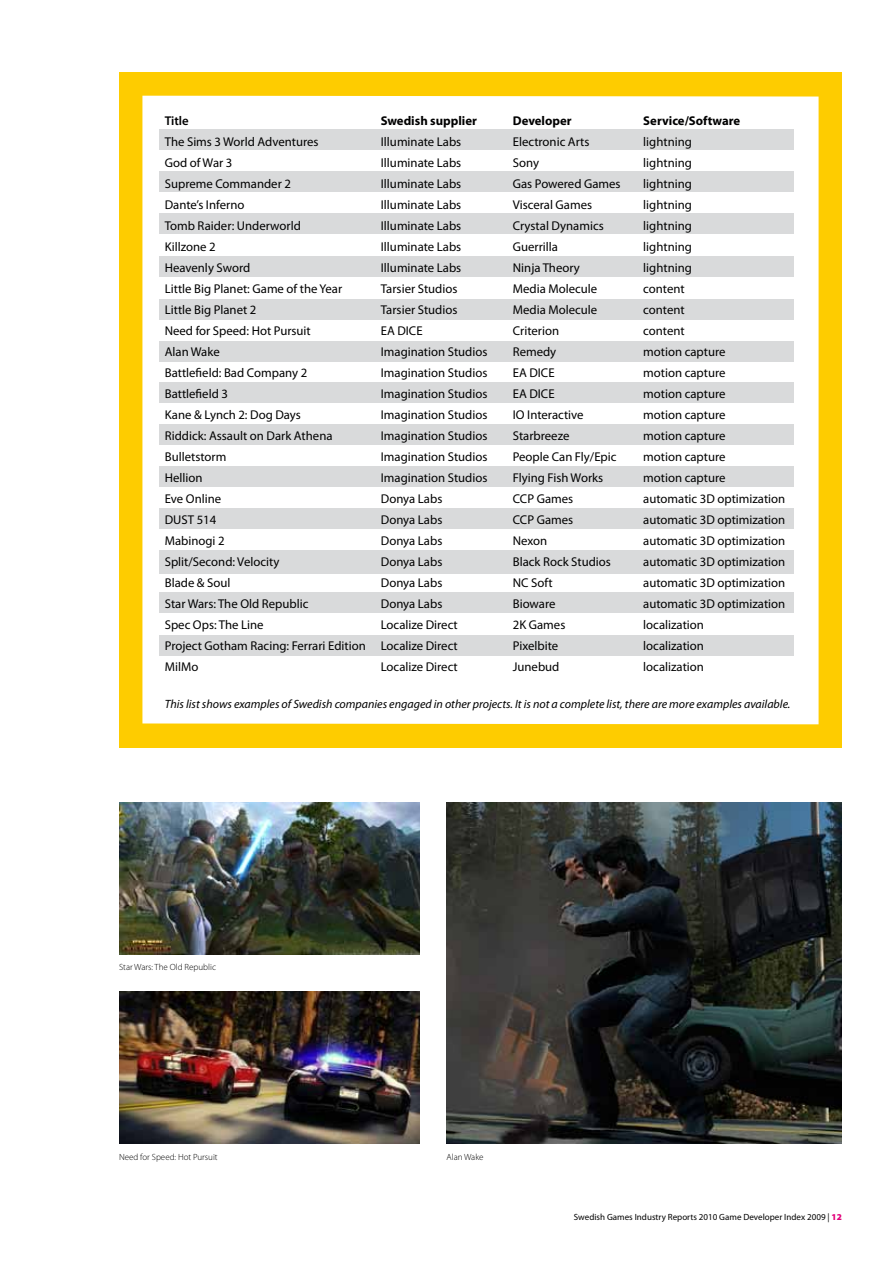
<style>
.page{position:relative;width:893px;height:1263px;background:#fff}
.page>*{position:absolute;margin:0;border:0;box-sizing:border-box;transform-origin:0 0}
.t1{font:12.75px "Myriad Pro";color:#000}
.t2{font:700 12.75px "Myriad Pro";color:#000}
.t3{font:600 12.75px "Myriad Pro";color:#000}
.t4{font:italic 12px "Myriad Pro";color:#000}
.t5{font:9px "Myriad Pro";color:#000}
.t6{font:300 9px "Myriad Pro";color:#000}
.s1{font-weight:900;color:#e2007a}
</style>
<div class="page">
<div style="left:119px;top:72px;width:723px;height:675px;background:#fecc00"></div>
<div style="left:142px;top:96px;width:677px;height:628px;background:#fff"></div>
<div style="left:159px;top:129px;width:635px;height:21px;background:#d9dadb"></div>
<div style="left:159px;top:171px;width:635px;height:21px;background:#d9dadb"></div>
<div style="left:159px;top:213px;width:635px;height:21px;background:#d9dadb"></div>
<div style="left:159px;top:256px;width:635px;height:21px;background:#d9dadb"></div>
<div style="left:159px;top:299px;width:635px;height:21px;background:#d9dadb"></div>
<div style="left:159px;top:341px;width:635px;height:21px;background:#d9dadb"></div>
<div style="left:159px;top:382px;width:635px;height:21px;background:#d9dadb"></div>
<div style="left:159px;top:424px;width:635px;height:21px;background:#d9dadb"></div>
<div style="left:159px;top:467px;width:635px;height:20px;background:#d9dadb"></div>
<div style="left:159px;top:508px;width:635px;height:21px;background:#d9dadb"></div>
<div style="left:159px;top:553px;width:635px;height:21px;background:#d9dadb"></div>
<div style="left:159px;top:550px;width:635px;height:21px;background:#d9dadb"></div>
<div style="left:159px;top:592px;width:635px;height:21px;background:#d9dadb"></div>
<div style="left:159px;top:635px;width:635px;height:20px;background:#d9dadb"></div>
<img style="left:119px;top:992px;width:301px;height:152px">
<img style="left:119px;top:803px;width:301px;height:152px">
<img style="left:446px;top:803px;width:396px;height:341px">
<p class="t3" style="left:165px;top:112px;width:26px">Title</p>
<p class="t2" style="left:381px;top:112px;width:98px">Swedish supplier</p>
<p class="t2" style="left:513px;top:112px;width:60px">Developer</p>
<p class="t2" style="left:643px;top:112px;width:99px">Service/Software</p>
<p class="t1" style="left:165px;top:134px;width:155px">The Sims 3 World Adventures</p>
<p class="t1" style="left:381px;top:134px;width:82px">Illuminate Labs</p>
<p class="t1" style="left:513px;top:134px;width:78px">Electronic Arts</p>
<p class="t1" style="left:643px;top:134px;width:50px">lightning</p>
<p class="t1" style="left:165px;top:155px;width:69px">God of War 3</p>
<p class="t1" style="left:381px;top:155px;width:82px">Illuminate Labs</p>
<p class="t1" style="left:513px;top:155px;width:28px">Sony</p>
<p class="t1" style="left:643px;top:155px;width:50px">lightning</p>
<p class="t1" style="left:165px;top:176px;width:128px">Supreme Commander 2</p>
<p class="t1" style="left:381px;top:176px;width:82px">Illuminate Labs</p>
<p class="t1" style="left:513px;top:176px;width:109px">Gas Powered Games</p>
<p class="t1" style="left:643px;top:176px;width:50px">lightning</p>
<p class="t1" style="left:165px;top:197px;width:81px">Dante’s Inferno</p>
<p class="t1" style="left:381px;top:197px;width:82px">Illuminate Labs</p>
<p class="t1" style="left:513px;top:197px;width:81px">Visceral Games</p>
<p class="t1" style="left:643px;top:197px;width:50px">lightning</p>
<p class="t1" style="left:165px;top:218px;width:138px">Tomb Raider: Underworld</p>
<p class="t1" style="left:381px;top:218px;width:82px">Illuminate Labs</p>
<p class="t1" style="left:513px;top:218px;width:93px">Crystal Dynamics</p>
<p class="t1" style="left:643px;top:218px;width:50px">lightning</p>
<p class="t1" style="left:165px;top:239px;width:52px">Killzone 2</p>
<p class="t1" style="left:381px;top:239px;width:82px">Illuminate Labs</p>
<p class="t1" style="left:513px;top:239px;width:47px">Guerrilla</p>
<p class="t1" style="left:643px;top:239px;width:50px">lightning</p>
<p class="t1" style="left:165px;top:260px;width:87px">Heavenly Sword</p>
<p class="t1" style="left:381px;top:260px;width:82px">Illuminate Labs</p>
<p class="t1" style="left:513px;top:260px;width:69px">Ninja Theory</p>
<p class="t1" style="left:643px;top:260px;width:50px">lightning</p>
<p class="t1" style="left:165px;top:281px;width:179px">Little Big Planet: Game of the Year</p>
<p class="t1" style="left:381px;top:281px;width:78px">Tarsier Studios</p>
<p class="t1" style="left:513px;top:281px;width:86px">Media Molecule</p>
<p class="t1" style="left:643px;top:281px;width:43px">content</p>
<p class="t1" style="left:165px;top:302px;width:93px">Little Big Planet 2</p>
<p class="t1" style="left:381px;top:302px;width:78px">Tarsier Studios</p>
<p class="t1" style="left:513px;top:302px;width:86px">Media Molecule</p>
<p class="t1" style="left:643px;top:302px;width:43px">content</p>
<p class="t1" style="left:165px;top:323px;width:148px">Need for Speed: Hot Pursuit</p>
<p class="t1" style="left:381px;top:323px;width:43px">EA DICE</p>
<p class="t1" style="left:513px;top:323px;width:48px">Criterion</p>
<p class="t1" style="left:643px;top:323px;width:43px">content</p>
<p class="t1" style="left:165px;top:344px;width:56px">Alan Wake</p>
<p class="t1" style="left:381px;top:344px;width:108px">Imagination Studios</p>
<p class="t1" style="left:513px;top:344px;width:45px">Remedy</p>
<p class="t1" style="left:643px;top:344px;width:84px">motion capture</p>
<p class="t1" style="left:165px;top:365px;width:144px">Battlefield: Bad Company 2</p>
<p class="t1" style="left:381px;top:365px;width:108px">Imagination Studios</p>
<p class="t1" style="left:513px;top:365px;width:43px">EA DICE</p>
<p class="t1" style="left:643px;top:365px;width:84px">motion capture</p>
<p class="t1" style="left:165px;top:386px;width:65px">Battlefield 3</p>
<p class="t1" style="left:381px;top:386px;width:108px">Imagination Studios</p>
<p class="t1" style="left:513px;top:386px;width:43px">EA DICE</p>
<p class="t1" style="left:643px;top:386px;width:84px">motion capture</p>
<p class="t1" style="left:165px;top:407px;width:138px">Kane &amp; Lynch 2: Dog Days</p>
<p class="t1" style="left:381px;top:407px;width:108px">Imagination Studios</p>
<p class="t1" style="left:513px;top:407px;width:72px">IO Interactive</p>
<p class="t1" style="left:643px;top:407px;width:84px">motion capture</p>
<p class="t1" style="left:165px;top:428px;width:169px">Riddick: Assault on Dark Athena</p>
<p class="t1" style="left:381px;top:428px;width:108px">Imagination Studios</p>
<p class="t1" style="left:513px;top:428px;width:58px">Starbreeze</p>
<p class="t1" style="left:643px;top:428px;width:84px">motion capture</p>
<p class="t1" style="left:165px;top:449px;width:63px">Bulletstorm</p>
<p class="t1" style="left:381px;top:449px;width:108px">Imagination Studios</p>
<p class="t1" style="left:513px;top:449px;width:105px">People Can Fly/Epic</p>
<p class="t1" style="left:643px;top:449px;width:84px">motion capture</p>
<p class="t1" style="left:165px;top:470px;width:39px">Hellion</p>
<p class="t1" style="left:381px;top:470px;width:108px">Imagination Studios</p>
<p class="t1" style="left:513px;top:470px;width:92px">Flying Fish Works</p>
<p class="t1" style="left:643px;top:470px;width:84px">motion capture</p>
<p class="t1" style="left:165px;top:491px;width:58px">Eve Online</p>
<p class="t1" style="left:381px;top:491px;width:63px">Donya Labs</p>
<p class="t1" style="left:513px;top:491px;width:62px">CCP Games</p>
<p class="t1" style="left:643px;top:491px;width:144px">automatic 3D optimization</p>
<p class="t1" style="left:165px;top:512px;width:53px">DUST 514</p>
<p class="t1" style="left:381px;top:512px;width:63px">Donya Labs</p>
<p class="t1" style="left:513px;top:512px;width:62px">CCP Games</p>
<p class="t1" style="left:643px;top:512px;width:144px">automatic 3D optimization</p>
<p class="t1" style="left:165px;top:533px;width:61px">Mabinogi 2</p>
<p class="t1" style="left:381px;top:533px;width:63px">Donya Labs</p>
<p class="t1" style="left:513px;top:533px;width:36px">Nexon</p>
<p class="t1" style="left:643px;top:533px;width:144px">automatic 3D optimization</p>
<p class="t1" style="left:165px;top:554px;width:116px">Split/Second: Velocity</p>
<p class="t1" style="left:381px;top:554px;width:63px">Donya Labs</p>
<p class="t1" style="left:513px;top:554px;width:100px">Black Rock Studios</p>
<p class="t1" style="left:643px;top:554px;width:144px">automatic 3D optimization</p>
<p class="t1" style="left:165px;top:575px;width:67px">Blade &amp; Soul</p>
<p class="t1" style="left:381px;top:575px;width:63px">Donya Labs</p>
<p class="t1" style="left:513px;top:575px;width:41px">NC Soft</p>
<p class="t1" style="left:643px;top:575px;width:144px">automatic 3D optimization</p>
<p class="t1" style="left:165px;top:596px;width:145px">Star Wars: The Old Republic</p>
<p class="t1" style="left:381px;top:596px;width:63px">Donya Labs</p>
<p class="t1" style="left:513px;top:596px;width:44px">Bioware</p>
<p class="t1" style="left:643px;top:596px;width:144px">automatic 3D optimization</p>
<p class="t1" style="left:165px;top:617px;width:100px">Spec Ops: The Line</p>
<p class="t1" style="left:381px;top:617px;width:79px">Localize Direct</p>
<p class="t1" style="left:513px;top:617px;width:54px">2K Games</p>
<p class="t1" style="left:643px;top:617px;width:62px">localization</p>
<p class="t1" style="left:165px;top:638px;width:295px">Project Gotham Racing: Ferrari Edition Localize Direct</p>
<p class="t1" style="left:513px;top:638px;width:47px">Pixelbite</p>
<p class="t1" style="left:643px;top:638px;width:62px">localization</p>
<p class="t1" style="left:165px;top:659px;width:35px">MilMo</p>
<p class="t1" style="left:381px;top:659px;width:79px">Localize Direct</p>
<p class="t1" style="left:513px;top:659px;width:48px">Junebud</p>
<p class="t1" style="left:643px;top:659px;width:62px">localization</p>
<p class="t4" style="left:165px;top:697px;width:627px">This list shows examples of Swedish companies engaged in other projects. It is not a complete list, there are more examples available.</p>
<p class="t6" style="left:119px;top:961px;width:98px">Star Wars: The Old Republic</p>
<p class="t6" style="left:119px;top:1152px;width:100px">Need for Speed: Hot Pursuit</p>
<p class="t6" style="left:446px;top:1152px;width:39px">Alan Wake</p>
<p class="t5" style="left:574px;top:1212px;width:269px">Swedish Games Industry Reports 2010 Game Developer Index 2009 | <span class="s1">12</span></p>
</div>
